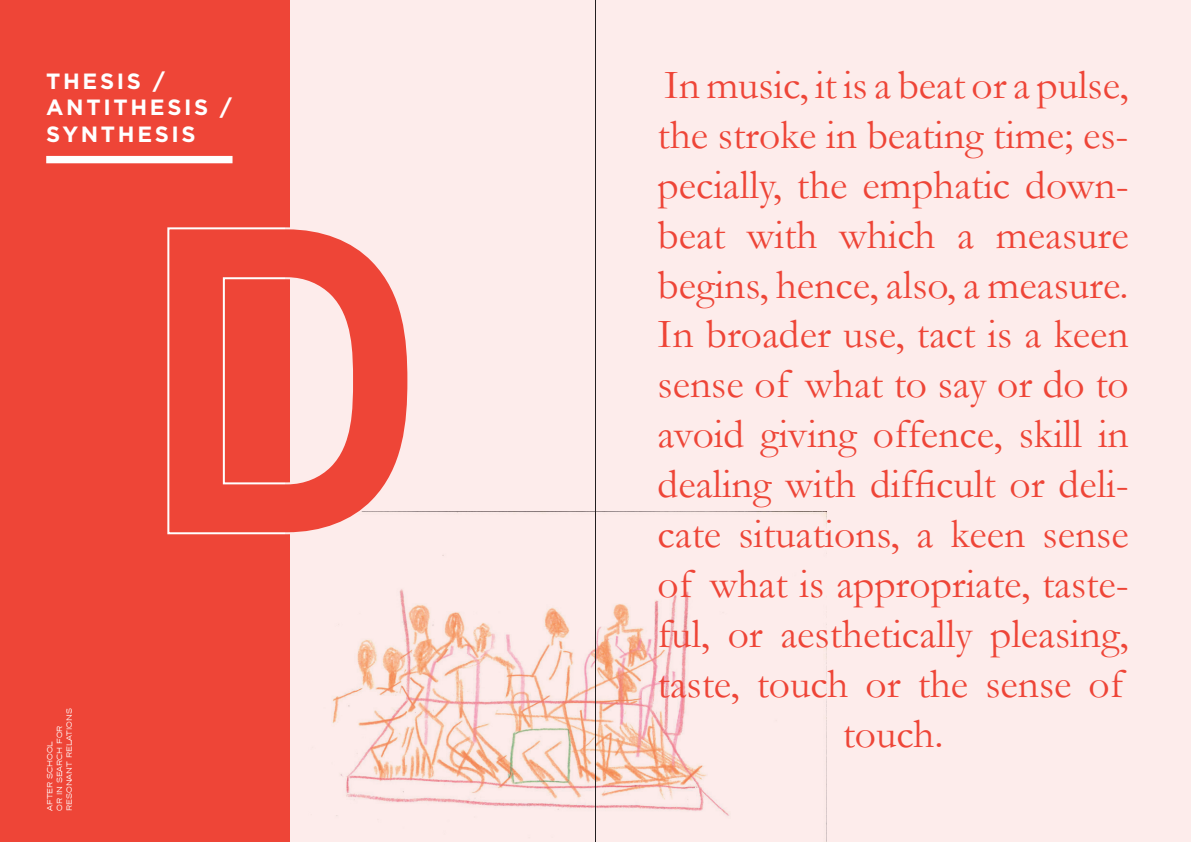
<style>
.page{position:relative;width:1191px;height:842px;background:#fff}
.page>*{position:absolute;margin:0;border:0;box-sizing:border-box;transform-origin:0 0}
.t1{font:700 430px "Akkurat";color:#ee4537}
.t2{font:41.6px/49.9px "Garamond";color:#ee4537;text-align:center}
.t3{font:700 22.1px/26.5px "Gotham";letter-spacing:.12em;color:#fff}
.t4{font:8px/9.6px "Moche";color:#fff}
</style>
<div class="page">
<div style="left:0;top:0;width:289px;height:842px;background:#ee4537"></div>
<div style="left:46px;top:156px;width:186px;height:7px;background:#fff"></div>
<svg style="left:167px;top:227px;width:118px;height:308px"></svg>
<div style="left:285px;top:0;width:906px;height:842px;background:#fdeceb"></div>
<hr style="left:595px;top:0;width:1px;height:842px;background:#231f20">
<p class="t3" style="left:46px;top:67px;width:187px">THESIS /<br>ANTITHESIS /<br>SYNTHESIS</p>
<p class="t4" style="left:45px;top:811px;width:104px;rotate:-90deg">AFTER SCHOOL<br>OR IN SEARCH FOR<br>RESONANT RELATIONS</p>
<h1 class="t1" style="left:133px;top:111px;width:296px">D</h1>
<p class="t2" style="left:657px;top:60px;width:473px">In music, it is a beat or a pulse, the stroke in beating time; es&shy;pecially, the emphatic down&shy;beat with which a measure begins, hence, also, a measure.<br>In broader use, tact is a keen sense of what to say or do to avoid giving offence, skill in dealing with difficult or deli&shy;cate situations, a keen sense of what is appropriate, taste&shy;ful, or aesthetically pleasing, taste, touch or the sense of touch.</p>
</div>
